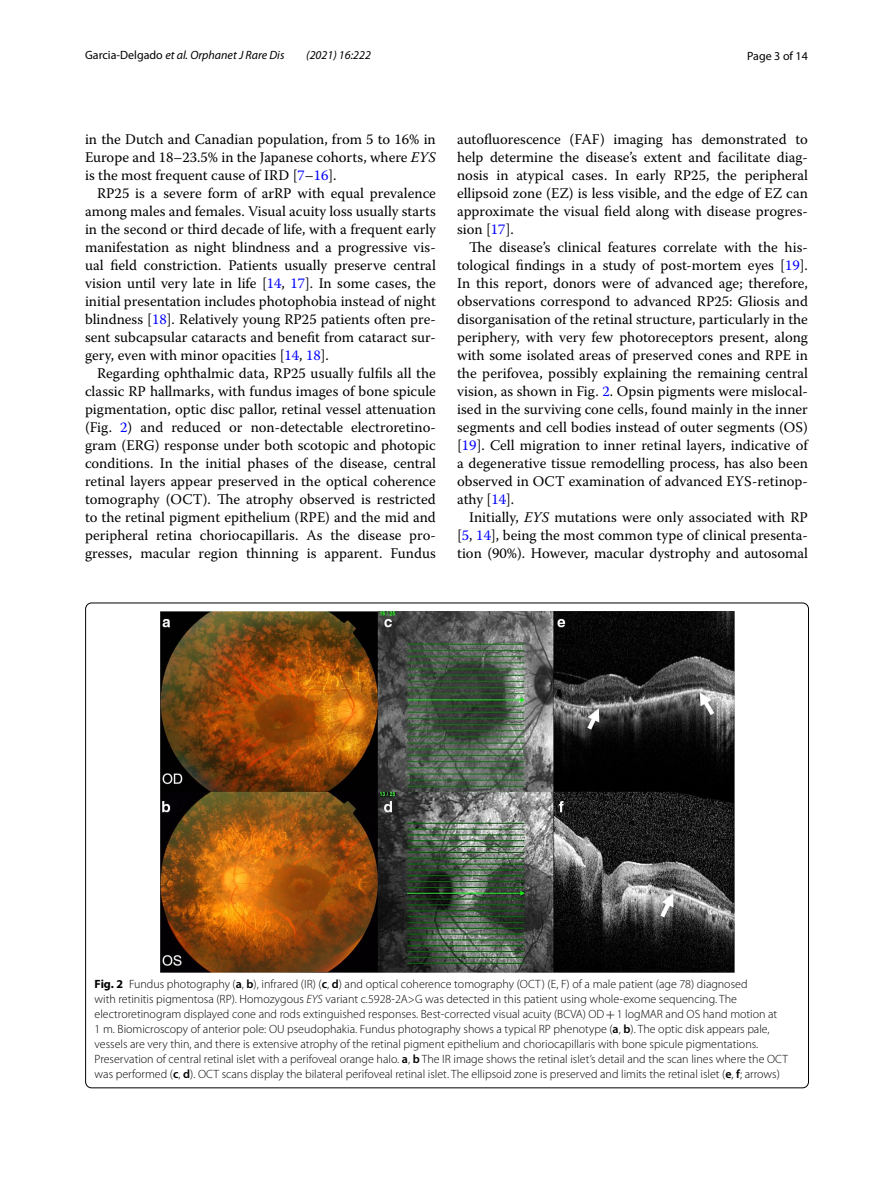
<style>
.page{position:relative;width:893px;height:1187px;background:#fff}
.page>*{position:absolute;margin:0;border:0;box-sizing:border-box;transform-origin:0 0}
.t1{font:14.7px/18px "Warnock Pro";color:#000;text-align:justify}
.t2{font:300 12px/15px "Myriad Pro";color:#000}
.t3{font:italic 12px "Myriad Pro";color:#000}
.t4{font:12px "Myriad Pro";color:#000}
.s1{font-style:normal}
.s2{font-style:italic}
.s3{color:#00f}
.s4{font-weight:700}
.s5{font-weight:600}
.s6{font-family:"MTSY";font-weight:400}
</style>
<div class="page">
<img style="left:160px;top:612px;width:574px;height:360px">
<p class="t3" style="left:85px;top:48px;width:201px"><span class="s1">Garcia‑Delgado</span> et al. Orphanet J Rare Dis</p>
<p class="t3" style="left:306px;top:48px;width:66px">(2021) 16:222</p>
<p class="t4" style="left:747px;top:48px;width:62px">Page 3 of 14</p>
<p class="t1" style="left:85px;top:130px;width:352px">in the Dutch and Canadian population, from 5 to 16% in Europe and 18–23.5% in the Japanese cohorts, where <span class="s2">EYS </span>is the most frequent cause of IRD [<span class="s3">7</span>–<span class="s3">16</span>].</p>
<p class="t1" style="left:85px;top:184px;width:352px;text-indent:12px">RP25 is a severe form of arRP with equal prevalence among males and females. Visual acuity loss usually starts in the second or third decade of life, with a frequent early manifestation as night blindness and a progressive vis&shy;ual field constriction. Patients usually preserve central vision until very late in life [<span class="s3">14</span>, <span class="s3">17</span>]. In some cases, the initial presentation includes photophobia instead of night blindness [<span class="s3">18</span>]. Relatively young RP25 patients often pre&shy;sent subcapsular cataracts and benefit from cataract sur&shy;gery, even with minor opacities [<span class="s3">14</span>, <span class="s3">18</span>].</p>
<p class="t1" style="left:85px;top:364px;width:352px;text-indent:12px">Regarding ophthalmic data, RP25 usually fulfils all the classic RP hallmarks, with fundus images of bone spicule pigmentation, optic disc pallor, retinal vessel attenuation (Fig. <span class="s3">2</span>) and reduced or non-detectable electroretino&shy;gram (ERG) response under both scotopic and photopic conditions. In the initial phases of the disease, central retinal layers appear preserved in the optical coherence tomography (OCT). The atrophy observed is restricted to the retinal pigment epithelium (RPE) and the mid and peripheral retina choriocapillaris. As the disease pro&shy;gresses, macular region thinning is apparent. Fundus</p>
<p class="t1" style="left:457px;top:130px;width:352px">autofluorescence (FAF) imaging has demonstrated to help determine the disease’s extent and facilitate diag&shy;nosis in atypical cases. In early RP25, the peripheral ellipsoid zone (EZ) is less visible, and the edge of EZ can approximate the visual field along with disease progres&shy;sion [<span class="s3">17</span>].</p>
<p class="t1" style="left:457px;top:238px;width:352px;text-indent:12px">The disease’s clinical features correlate with the his&shy;tological findings in a study of post-mortem eyes [<span class="s3">19</span>].<br>In this report, donors were of advanced age; therefore, observations correspond to advanced RP25: Gliosis and disorganisation of the retinal structure, particularly in the periphery, with very few photoreceptors present, along with some isolated areas of preserved cones and RPE in the perifovea, possibly explaining the remaining central vision, as shown in Fig. <span class="s3">2</span>. Opsin pigments were mislocal&shy;ised in the surviving cone cells, found mainly in the inner segments and cell bodies instead of outer segments (OS) [<span class="s3">19</span>]. Cell migration to inner retinal layers, indicative of a degenerative tissue remodelling process, has also been observed in OCT examination of advanced EYS-retinop&shy;athy [<span class="s3">14</span>].</p>
<p class="t1" style="left:457px;top:508px;width:352px;text-indent:12px">Initially, <span class="s2">EYS</span> mutations were only associated with RP [<span class="s3">5</span>, <span class="s3">14</span>], being the most common type of clinical presenta&shy;tion (90%). However, macular dystrophy and autosomal</p>
<p class="t2" style="left:95px;top:976px;width:695px"><span class="s4">Fig. 2</span> Fundus photography (<span class="s5">a</span>, <span class="s5">b</span>), infrared (IR) (<span class="s5">c</span>, <span class="s5">d</span>) and optical coherence tomography (OCT) (E, F) of a male patient (age 78) diagnosed<br>with retinitis pigmentosa (RP). Homozygous <span class="s2">EYS</span> variant c.5928-2A&gt;G was detected in this patient using whole-exome sequencing. The electroretinogram displayed cone and rods extinguished responses. Best-corrected visual acuity (BCVA) OD<span class="s6">+</span>1 logMAR and OS hand motion at<br>1 m. Biomicroscopy of anterior pole: OU pseudophakia. Fundus photography shows a typical RP phenotype (<span class="s5">a</span>, <span class="s5">b</span>). The optic disk appears pale, vessels are very thin, and there is extensive atrophy of the retinal pigment epithelium and choriocapillaris with bone spicule pigmentations.<br>Preservation of central retinal islet with a perifoveal orange halo. <span class="s5">a</span>, <span class="s5">b</span> The IR image shows the retinal islet’s detail and the scan lines where the OCT was performed (<span class="s5">c</span>, <span class="s5">d</span>). OCT scans display the bilateral perifoveal retinal islet. The ellipsoid zone is preserved and limits the retinal islet (<span class="s5">e</span>, <span class="s5">f</span>; arrows)</p>
</div>
